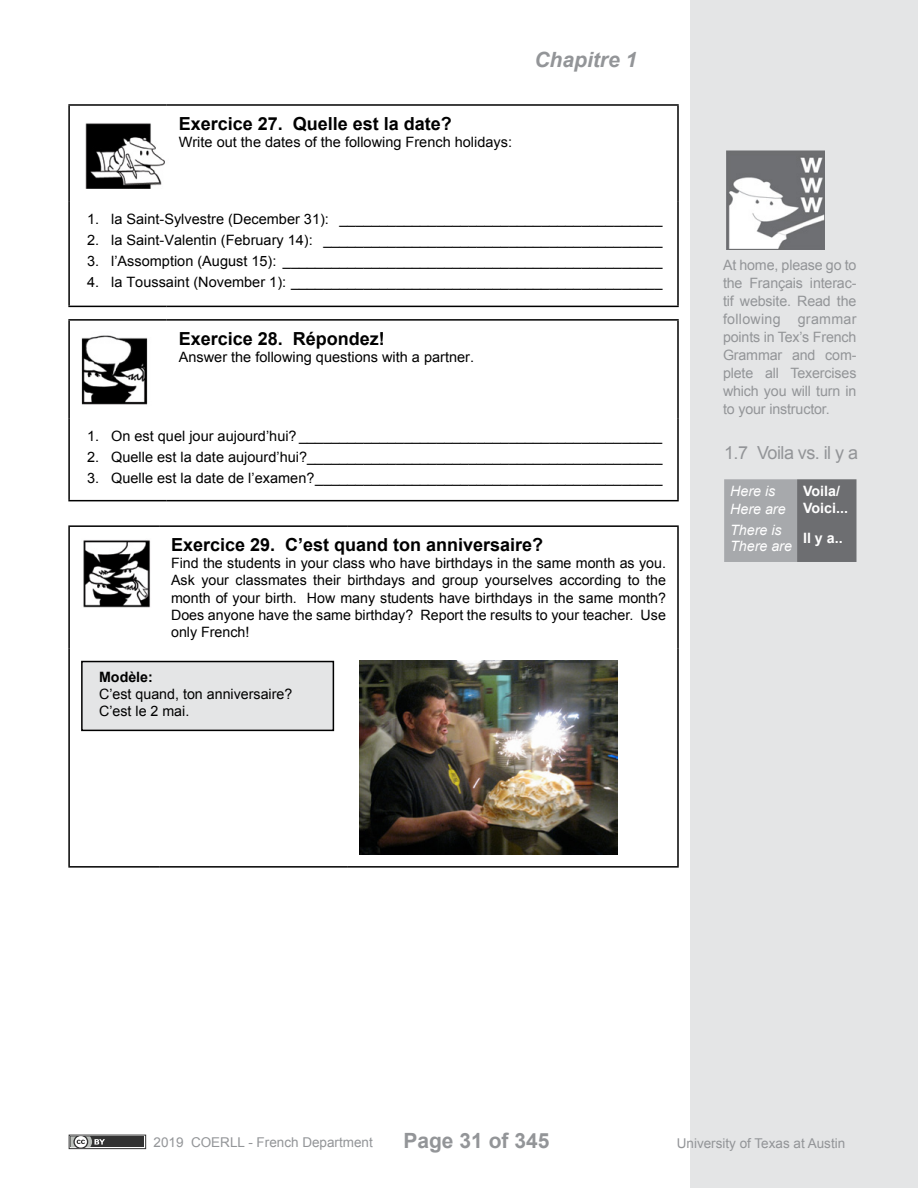
<style>
.page{position:relative;width:918px;height:1188px;background:#fff}
.page>*{position:absolute;margin:0;border:0;box-sizing:border-box;transform-origin:0 0}
.t1{font:700 21px "Arial";color:#939598}
.t2{font:italic 700 21px "Arial";color:#939598}
.t3{font:700 18px "Arial";color:#000}
.t4{font:18px "Arial";letter-spacing:-.03em;color:#939598}
.t5{font:14.25px/17.1px "Arial";color:#000;text-align:justify}
.t6{font:14.25px/18px "Arial";letter-spacing:-.01em;color:#939598;text-align:justify}
.t7{font:italic 14.25px/18px "Arial";color:#fff}
.t8{font:700 14.25px/16.5px "Arial";color:#fff}
.t9{font:700 14.25px "Arial";color:#000}
.t10{font:13.5px "Arial";color:#939598}
</style>
<div class="page">
<div style="left:690px;top:0;width:228px;height:1188px;background:#e4e5e6"></div>
<svg style="left:69px;top:1135px;width:77px;height:14px"></svg>
<div style="left:71px;top:1136px;width:73px;height:11px;background:#333"></div>
<svg style="left:71px;top:1136px;width:34px;height:11px"></svg>
<img style="left:726px;top:151px;width:99px;height:99px">
<hr style="left:68px;top:104px;width:99px;height:2px;background:#000">
<hr style="left:68px;top:106px;width:2px;height:96px;background:#000">
<hr style="left:167px;top:104px;width:512px;height:2px;background:#000">
<hr style="left:677px;top:106px;width:2px;height:96px;background:#000">
<hr style="left:68px;top:202px;width:2px;height:104px;background:#000">
<hr style="left:677px;top:202px;width:2px;height:104px;background:#000">
<hr style="left:68px;top:306px;width:99px;height:1px;background:#000">
<hr style="left:167px;top:306px;width:512px;height:1px;background:#000">
<img style="left:85px;top:123px;width:80px;height:66px">
<hr style="left:68px;top:319px;width:99px;height:2px;background:#000">
<hr style="left:68px;top:321px;width:2px;height:97px;background:#000">
<hr style="left:167px;top:319px;width:512px;height:2px;background:#000">
<hr style="left:677px;top:321px;width:2px;height:97px;background:#000">
<hr style="left:68px;top:418px;width:2px;height:82px;background:#000">
<hr style="left:677px;top:418px;width:2px;height:82px;background:#000">
<hr style="left:68px;top:500px;width:99px;height:1px;background:#000">
<hr style="left:167px;top:500px;width:512px;height:1px;background:#000">
<img style="left:81px;top:335px;width:67px;height:70px">
<hr style="left:68px;top:525px;width:91px;height:2px;background:#000">
<hr style="left:68px;top:527px;width:2px;height:122px;background:#000">
<hr style="left:159px;top:525px;width:188px;height:2px;background:#000">
<hr style="left:347px;top:525px;width:332px;height:2px;background:#000">
<hr style="left:677px;top:527px;width:2px;height:122px;background:#000">
<hr style="left:68px;top:649px;width:2px;height:217px;background:#000">
<hr style="left:677px;top:649px;width:2px;height:217px;background:#000">
<hr style="left:68px;top:866px;width:91px;height:2px;background:#000">
<hr style="left:159px;top:866px;width:188px;height:2px;background:#000">
<hr style="left:347px;top:866px;width:332px;height:2px;background:#000">
<img style="left:83px;top:540px;width:68px;height:67px">
<div style="left:82px;top:662px;width:251px;height:68px;background:#e4e5e6"></div>
<div style="left:81px;top:661px;width:253px;height:70px;border:2px solid #000"></div>
<img style="left:359px;top:661px;width:259px;height:194px">
<svg style="left:724px;top:479px;width:132px;height:83px;background:#8d8f92"></svg>
<p class="t3" style="left:179px;top:112px;width:275px">Exercice 27. Quelle est la date?</p>
<p class="t5" style="left:179px;top:134px;width:335px">Write out the dates of the following French holidays:</p>
<h1 class="t2" style="left:535px;top:46px;width:104px">Chapitre 1</h1>
<p class="t5" style="left:87px;top:211px;width:577px">1. la Saint-Sylvestre (December 31): ________________________________________</p>
<p class="t5" style="left:87px;top:232px;width:577px">2. la Saint-Valentin (February 14): __________________________________________</p>
<p class="t5" style="left:87px;top:253px;width:577px">3. l’Assomption (August 15): _______________________________________________</p>
<p class="t5" style="left:87px;top:274px;width:577px">4. la Toussaint (November 1): ______________________________________________</p>
<p class="t3" style="left:179px;top:327px;width:208px">Exercice 28. Répondez!</p>
<p class="t5" style="left:179px;top:349px;width:297px">Answer the following questions with a partner.</p>
<p class="t5" style="left:87px;top:427px;width:577px">1. On est quel jour aujourd’hui? _____________________________________________</p>
<p class="t5" style="left:87px;top:448px;width:577px">2. Quelle est la date aujourd’hui?____________________________________________</p>
<p class="t5" style="left:87px;top:469px;width:577px">3. Quelle est la date de l’examen?___________________________________________</p>
<p class="t3" style="left:171px;top:533px;width:374px">Exercice 29. C’est quand ton anniversaire?</p>
<p class="t5" style="left:171px;top:555px;width:496px">Find the students in your class who have birthdays in the same month as you.<br>Ask your classmates their birthdays and group yourselves according to the month of your birth. How many students have birthdays in the same month?<br>Does anyone have the same birthday? Report the results to your teacher. Use only French!</p>
<p class="t9" style="left:99px;top:667px;width:55px">Modèle:</p>
<p class="t5" style="left:99px;top:685px;width:195px">C’est quand, ton anniversaire?<br>C’est le 2 mai.</p>
<p class="t6" style="left:723px;top:256px;width:135px">At home, please go to the Français interac&shy;tif website. Read the following grammar points in Tex’s French Grammar and com&shy;plete all Texercises which you will turn in to your instructor.</p>
<p class="t4" style="left:724px;top:440px;width:135px">1.7 Voila vs. il y a</p>
<p class="t7" style="left:730px;top:482px;width:57px">Here is<br>Here are</p>
<p class="t8" style="left:803px;top:484px;width:46px">Voila/<br>Voici...</p>
<p class="t7" style="left:730px;top:522px;width:63px;line-height:16.5px">There is<br>There are</p>
<p class="t8" style="left:803px;top:530px;width:41px">Il y a..</p>
<p class="t10" style="left:154px;top:1133px;width:221px">2019 COERLL - French Department</p>
<h1 class="t1" style="left:403px;top:1126px;width:147px">Page 31 of 345</h1>
<p class="t10" style="left:677px;top:1134px;width:170px">University of Texas at Austin</p>
</div>
